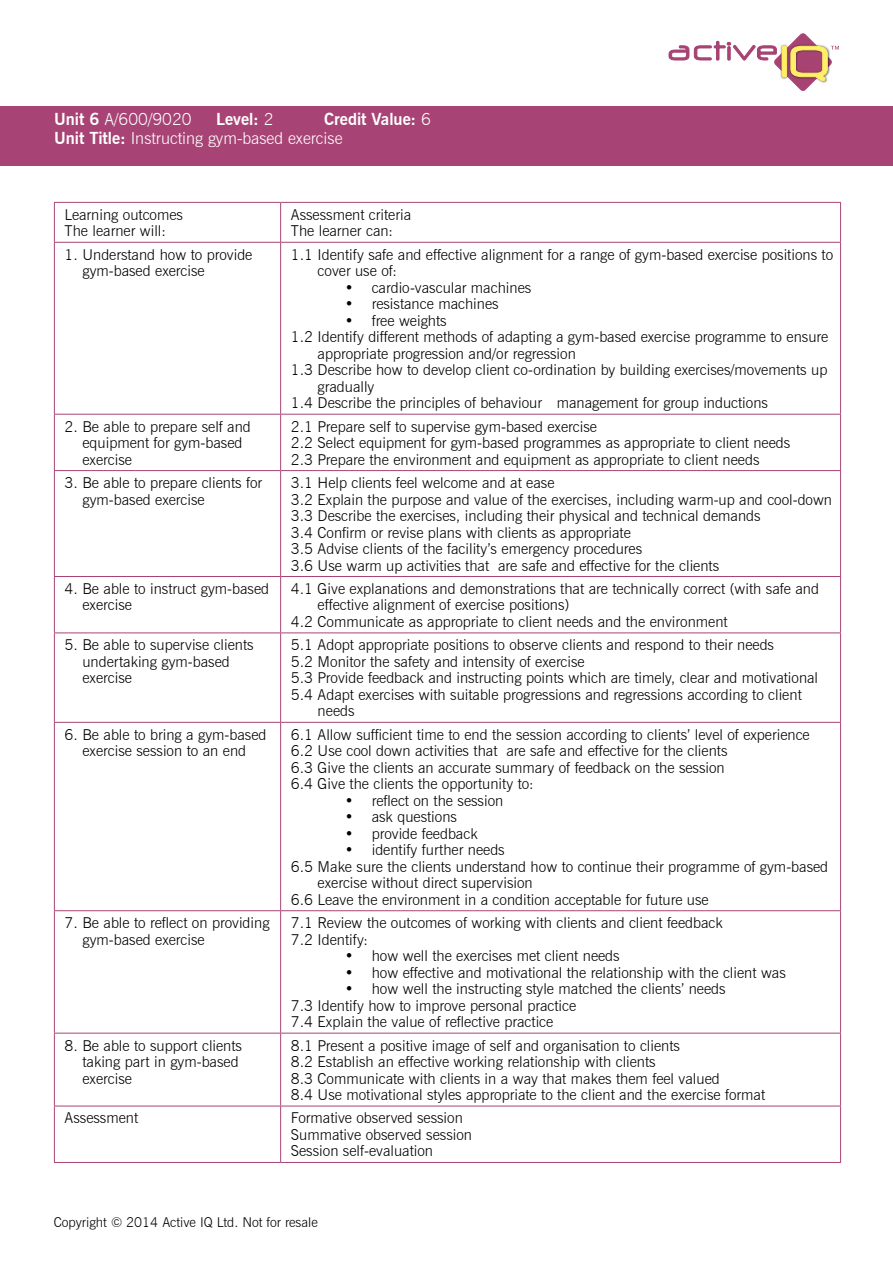
<style>
.page{position:relative;width:893px;height:1263px;background:#fff}
.page>*{position:absolute;margin:0;border:0;box-sizing:border-box;transform-origin:0 0}
.t1{font:300 16.5px/19.8px "News Gothic BT";color:#fff}
.t2{font:700 16.5px "News Gothic BT";color:#fff}
.t3{font:300 15px/16.5px "News Gothic BT";color:#000}
.t4{font:300 13.5px "News Gothic BT";color:#000}
.s1{font-weight:700}
.s2{font-weight:300}
</style>
<div class="page">
<div style="left:0;top:106px;width:893px;height:60px;background:#a74475"></div>
<svg style="left:669px;top:34px;width:170px;height:57px"></svg>
<hr style="left:54px;top:202px;width:227px;height:1px;background:#a74475">
<hr style="left:54px;top:203px;width:1px;height:39px;background:#a74475">
<hr style="left:281px;top:202px;width:560px;height:1px;background:#a74475">
<hr style="left:280px;top:203px;width:1px;height:39px;background:#a74475">
<hr style="left:840px;top:203px;width:1px;height:39px;background:#a74475">
<hr style="left:54px;top:242px;width:227px;height:1px;background:#a74475">
<hr style="left:54px;top:243px;width:1px;height:171px;background:#a74475">
<hr style="left:281px;top:242px;width:560px;height:1px;background:#a74475">
<hr style="left:280px;top:243px;width:1px;height:171px;background:#a74475">
<hr style="left:840px;top:243px;width:1px;height:171px;background:#a74475">
<hr style="left:54px;top:414px;width:227px;height:1px;background:#a74475">
<hr style="left:54px;top:415px;width:1px;height:55px;background:#a74475">
<hr style="left:281px;top:414px;width:560px;height:1px;background:#a74475">
<hr style="left:280px;top:415px;width:1px;height:55px;background:#a74475">
<hr style="left:840px;top:415px;width:1px;height:55px;background:#a74475">
<hr style="left:54px;top:470px;width:227px;height:1px;background:#a74475">
<hr style="left:54px;top:471px;width:1px;height:105px;background:#a74475">
<hr style="left:281px;top:470px;width:560px;height:1px;background:#a74475">
<hr style="left:280px;top:471px;width:1px;height:105px;background:#a74475">
<hr style="left:840px;top:471px;width:1px;height:105px;background:#a74475">
<hr style="left:54px;top:576px;width:227px;height:1px;background:#a74475">
<hr style="left:54px;top:577px;width:1px;height:55px;background:#a74475">
<hr style="left:281px;top:576px;width:560px;height:1px;background:#a74475">
<hr style="left:280px;top:577px;width:1px;height:55px;background:#a74475">
<hr style="left:840px;top:577px;width:1px;height:55px;background:#a74475">
<hr style="left:54px;top:632px;width:227px;height:1px;background:#a74475">
<hr style="left:54px;top:633px;width:1px;height:89px;background:#a74475">
<hr style="left:281px;top:632px;width:560px;height:1px;background:#a74475">
<hr style="left:280px;top:633px;width:1px;height:89px;background:#a74475">
<hr style="left:840px;top:633px;width:1px;height:89px;background:#a74475">
<hr style="left:54px;top:722px;width:227px;height:1px;background:#a74475">
<hr style="left:54px;top:723px;width:1px;height:187px;background:#a74475">
<hr style="left:281px;top:722px;width:560px;height:1px;background:#a74475">
<hr style="left:280px;top:723px;width:1px;height:187px;background:#a74475">
<hr style="left:840px;top:723px;width:1px;height:187px;background:#a74475">
<hr style="left:54px;top:910px;width:227px;height:1px;background:#a74475">
<hr style="left:54px;top:911px;width:1px;height:122px;background:#a74475">
<hr style="left:281px;top:910px;width:560px;height:1px;background:#a74475">
<hr style="left:280px;top:911px;width:1px;height:122px;background:#a74475">
<hr style="left:840px;top:911px;width:1px;height:122px;background:#a74475">
<hr style="left:54px;top:1033px;width:227px;height:1px;background:#a74475">
<hr style="left:54px;top:1033px;width:1px;height:73px;background:#a74475">
<hr style="left:281px;top:1033px;width:560px;height:1px;background:#a74475">
<hr style="left:280px;top:1033px;width:1px;height:73px;background:#a74475">
<hr style="left:840px;top:1033px;width:1px;height:73px;background:#a74475">
<hr style="left:54px;top:1106px;width:227px;height:1px;background:#a74475">
<hr style="left:54px;top:1106px;width:1px;height:56px;background:#a74475">
<hr style="left:281px;top:1106px;width:560px;height:1px;background:#a74475">
<hr style="left:280px;top:1106px;width:1px;height:56px;background:#a74475">
<hr style="left:840px;top:1106px;width:1px;height:56px;background:#a74475">
<hr style="left:54px;top:1162px;width:227px;height:1px;background:#a74475">
<hr style="left:281px;top:1162px;width:560px;height:1px;background:#a74475">
<p class="t1" style="left:54px;top:109px;width:139px"><span class="s1">Unit 6</span> A/600/9020</p>
<p class="t2" style="left:216px;top:109px;width:59px">Level: <span class="s2">2</span></p>
<p class="t1" style="left:54px;top:109px;width:379px;text-indent:270px"><span class="s1">Credit Value:</span> 6<br><span class="s1">Unit Title:</span> Instructing gym-based exercise</p>
<p class="t3" style="left:65px;top:206px;width:120px">Learning outcomes<br>The learner will:</p>
<p class="t3" style="left:291px;top:206px;width:122px">Assessment criteria<br>The learner can:</p>
<p class="t3" style="left:82px;top:246px;width:171px;text-indent:-18px">1. Understand how to provide gym-based exercise</p>
<p class="t3" style="left:318px;top:246px;width:517px;text-indent:-27px">1.1 Identify safe and effective alignment for a range of gym-based exercise positions to cover use of:</p>
<p class="t3" style="left:345px;top:279px;width:188px">• cardio-vascular machines</p>
<p class="t3" style="left:345px;top:295px;width:156px">• resistance machines</p>
<p class="t3" style="left:345px;top:312px;width:104px">• free weights</p>
<p class="t3" style="left:291px;top:328px;width:539px">1.2 Identify different methods of adapting a gym-based exercise programme to ensure</p>
<p class="t3" style="left:318px;top:345px;width:260px">appropriate progression and/or regression</p>
<p class="t3" style="left:291px;top:361px;width:538px">1.3 Describe how to develop client co-ordination by building exercises/movements up</p>
<p class="t3" style="left:318px;top:378px;width:58px">gradually</p>
<p class="t3" style="left:291px;top:394px;width:479px">1.4 Describe the principles of behaviour management for group inductions</p>
<p class="t3" style="left:82px;top:418px;width:170px;text-indent:-18px">2. Be able to prepare self and equipment for gym-based exercise</p>
<p class="t3" style="left:291px;top:418px;width:501px">2.1 Prepare self to supervise gym-based exercise<br>2.2 Select equipment for gym-based programmes as appropriate to client needs<br>2.3 Prepare the environment and equipment as appropriate to client needs</p>
<p class="t3" style="left:82px;top:474px;width:181px;text-indent:-18px">3. Be able to prepare clients for gym-based exercise</p>
<p class="t3" style="left:291px;top:474px;width:543px">3.1 Help clients feel welcome and at ease<br>3.2 Explain the purpose and value of the exercises, including warm-up and cool-down 3.3 Describe the exercises, including their physical and technical demands<br>3.4 Confirm or revise plans with clients as appropriate<br>3.5 Advise clients of the facility’s emergency procedures<br>3.6 Use warm up activities that are safe and effective for the clients</p>
<p class="t3" style="left:82px;top:580px;width:188px;text-indent:-18px">4. Be able to instruct gym-based exercise</p>
<p class="t3" style="left:291px;top:580px;width:530px">4.1 Give explanations and demonstrations that are technically correct (with safe and</p>
<p class="t3" style="left:318px;top:597px;width:253px">effective alignment of exercise positions)</p>
<p class="t3" style="left:291px;top:613px;width:438px">4.2 Communicate as appropriate to client needs and the environment</p>
<p class="t3" style="left:82px;top:637px;width:173px;text-indent:-18px">5. Be able to supervise clients undertaking gym-based exercise</p>
<p class="t3" style="left:291px;top:637px;width:485px">5.1 Adopt appropriate positions to observe clients and respond to their needs</p>
<p class="t3" style="left:291px;top:653px;width:295px">5.2 Monitor the safety and intensity of exercise</p>
<p class="t3" style="left:291px;top:670px;width:529px">5.3 Provide feedback and instructing points which are timely, clear and motivational</p>
<p class="t3" style="left:291px;top:686px;width:512px">5.4 Adapt exercises with suitable progressions and regressions according to client</p>
<p class="t3" style="left:318px;top:703px;width:38px">needs</p>
<p class="t3" style="left:65px;top:726px;width:203px;text-align:center">6. Be able to bring a gym-based exercise session to an end</p>
<p class="t3" style="left:291px;top:726px;width:520px">6.1 Allow sufficient time to end the session according to clients’ level of experience 6.2 Use cool down activities that are safe and effective for the clients<br>6.3 Give the clients an accurate summary of feedback on the session<br>6.4 Give the clients the opportunity to:</p>
<p class="t3" style="left:345px;top:792px;width:160px">• reflect on the session</p>
<p class="t3" style="left:345px;top:808px;width:114px">• ask questions</p>
<p class="t3" style="left:345px;top:825px;width:134px">• provide feedback</p>
<p class="t3" style="left:345px;top:841px;width:161px">• identify further needs</p>
<p class="t3" style="left:291px;top:858px;width:539px">6.5 Make sure the clients understand how to continue their programme of gym-based</p>
<p class="t3" style="left:318px;top:874px;width:217px">exercise without direct supervision</p>
<p class="t3" style="left:291px;top:891px;width:419px">6.6 Leave the environment in a condition acceptable for future use</p>
<p class="t3" style="left:82px;top:914px;width:189px;text-indent:-18px">7. Be able to reflect on providing gym-based exercise</p>
<p class="t3" style="left:291px;top:914px;width:433px">7.1 Review the outcomes of working with clients and client feedback<br>7.2 Identify:</p>
<p class="t3" style="left:345px;top:947px;width:276px">• how well the exercises met client needs</p>
<p class="t3" style="left:345px;top:964px;width:443px">• how effective and motivational the relationship with the client was</p>
<p class="t3" style="left:291px;top:980px;width:436px;text-indent:54px">• how well the instructing style matched the clients’ needs<br>7.3 Identify how to improve personal practice<br>7.4 Explain the value of reflective practice</p>
<p class="t3" style="left:82px;top:1037px;width:161px;text-indent:-18px">8. Be able to support clients taking part in gym-based exercise</p>
<p class="t3" style="left:291px;top:1037px;width:476px">8.1 Present a positive image of self and organisation to clients<br>8.2 Establish an effective working relationship with clients<br>8.3 Communicate with clients in a way that makes them feel valued<br>8.4 Use motivational styles appropriate to the client and the exercise format</p>
<p class="t3" style="left:65px;top:1110px;width:75px">Assessment</p>
<p class="t3" style="left:291px;top:1110px;width:183px">Formative observed session<br>Summative observed session<br>Session self-evaluation</p>
<p class="t4" style="left:54px;top:1214px;width:265px">Copyright © 2014 Active IQ Ltd. Not for resale</p>
</div>
